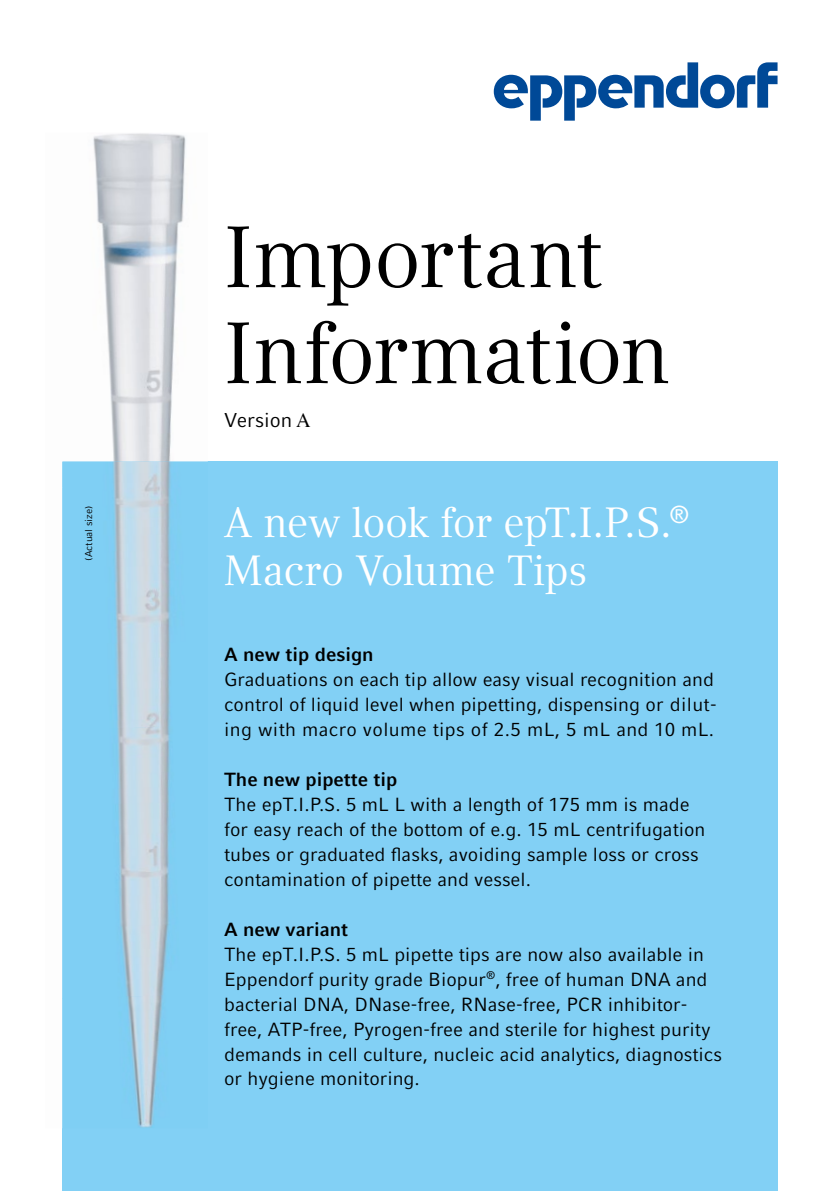
<style>
.page{position:relative;width:840px;height:1191px;background:#fff}
.page>*{position:absolute;margin:0;border:0;box-sizing:border-box;transform-origin:0 0}
.t1{font:86px/96px "Compatil Textfor Eppendorf";letter-spacing:-.01em;color:#000}
.t2{font:42px/48px "Compatil Textfor Eppendorf";letter-spacing:-.015em;color:#fff}
.t3{font:20px "Compatil Factfor Eppendorf";color:#000}
.t4{font:19px/25px "Compatil Factfor Eppendorf";color:#000}
.t5{font:700 19px "Compatil Factfor Eppendorf";color:#000}
.t6{font:10px "Compatil Factfor Eppendorf";color:#000}
.s1{font-family:"Times"}
</style>
<div class="page">
<div style="left:62px;top:461px;width:715px;height:730px;background:#82d0f5"></div>
<img style="left:93px;top:133px;width:93px;height:208px">
<img style="left:107px;top:341px;width:68px;height:120px">
<img style="left:62px;top:461px;width:145px;height:264px">
<img style="left:62px;top:725px;width:108px;height:269px">
<img style="left:62px;top:994px;width:101px;height:134px">
<svg style="left:493px;top:62px;width:284px;height:59px"></svg>
<p class="t6" style="left:83px;top:560px;width:57px;rotate:-90deg">(Actual size)</p>
<h1 class="t1" style="left:224px;top:210px;width:447px">Important<br>Information</h1>
<p class="t3" style="left:224px;top:408px;width:88px">Version <span class="s1">A</span></p>
<h2 class="t2" style="left:224px;top:498px;width:467px">A new look for epT.I.P.S.<sup>®<br></sup>Macro Volume Tips</h2>
<p class="t5" style="left:224px;top:643px;width:151px">A new tip design</p>
<p class="t4" style="left:224px;top:667px;width:493px">Graduations on each tip allow easy visual recognition and control of liquid level when pipetting, dispensing or dilut&shy;ing with macro volume tips of 2.5 mL, 5 mL and 10 mL.</p>
<p class="t5" style="left:224px;top:768px;width:174px">The new pipette tip</p>
<p class="t4" style="left:224px;top:792px;width:482px">The epT.I.P.S. 5 mL L with a length of 175 mm is made for easy reach of the bottom of e.g. 15 mL centrifugation tubes or graduated flasks, avoiding sample loss or cross contamination of pipette and vessel.</p>
<p class="t5" style="left:224px;top:918px;width:125px">A new variant</p>
<p class="t4" style="left:224px;top:941px;width:499px">The epT.I.P.S. 5 mL pipette tips are now also available in Eppendorf purity grade Biopur<sup>®</sup>, free of human DNA and bacterial DNA, DNase‐free, RNase‐free, PCR inhibitor‐ free, ATP‐free, Pyrogen‐free and sterile for highest purity demands in cell culture, nucleic acid analytics, diagnostics or hygiene monitoring.</p>
</div>
